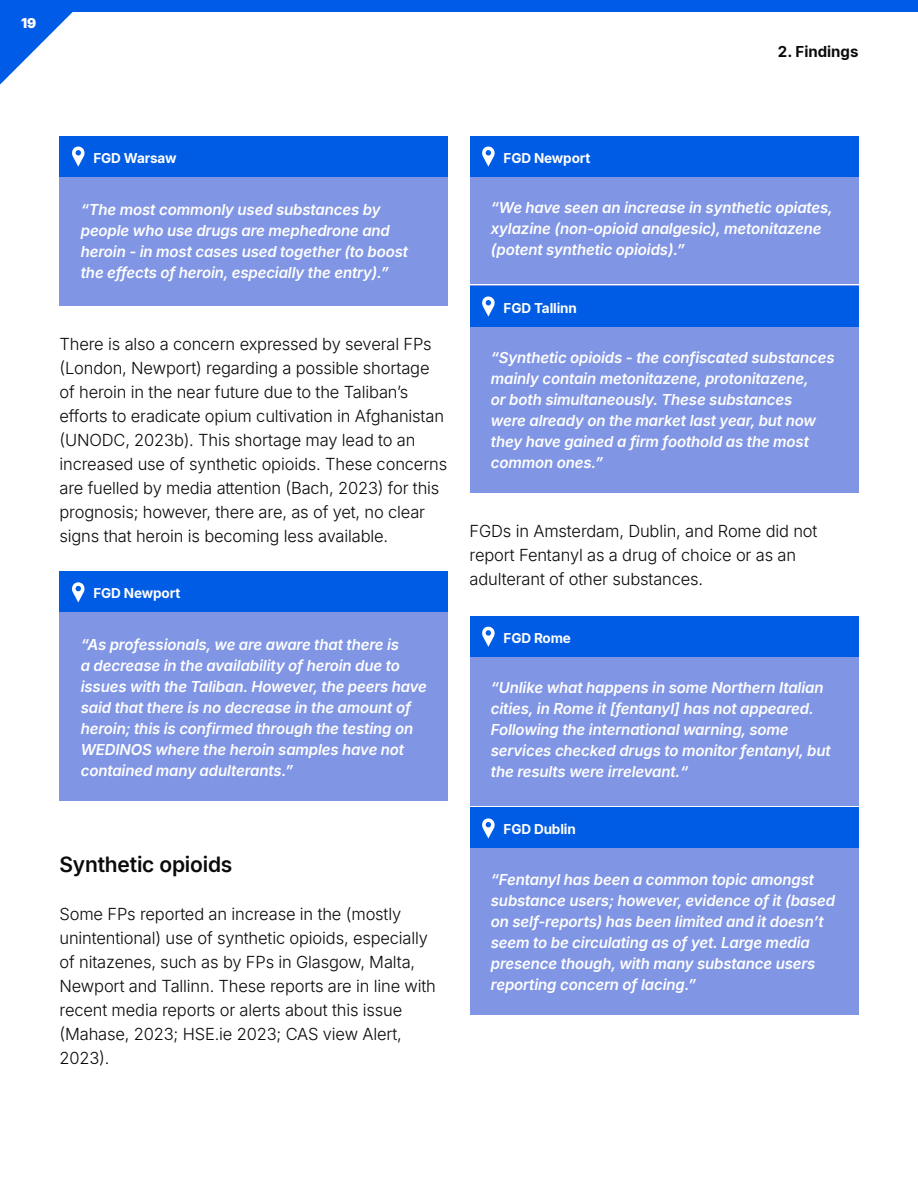
<style>
.page{position:relative;width:918px;height:1188px;background:#fff}
.page>*{position:absolute;margin:0;border:0;box-sizing:border-box;transform-origin:0 0}
.t1{font:600 21px "Inter";letter-spacing:-.01em;color:#0a0a0a}
.t2{font:300 16.5px/24px "Inter";letter-spacing:-.01em;color:#0a0a0a}
.t3{font:italic 600 15px/21px "Inter";letter-spacing:-.01em;color:#fff}
.t4{font:700 15px "Inter";color:#0a0a0a}
.t5{font:700 13.5px "Inter";letter-spacing:-.01em;color:#fff}
.t6{font:900 13.5px "Inter";color:#fff}
</style>
<div class="page">
<svg style="left:0;top:12px;width:73px;height:73px"></svg>
<div style="left:0;top:0;width:918px;height:12px;background:#005ce6"></div>
<div style="left:60px;top:158px;width:388px;height:148px;background:#8095e4"></div>
<div style="left:60px;top:572px;width:388px;height:228px;background:#8095e4"></div>
<div style="left:470px;top:136px;width:388px;height:147px;background:#8095e4"></div>
<div style="left:470px;top:286px;width:388px;height:207px;background:#8095e4"></div>
<div style="left:470px;top:616px;width:388px;height:189px;background:#8095e4"></div>
<div style="left:470px;top:808px;width:388px;height:207px;background:#8095e4"></div>
<div style="left:60px;top:136px;width:388px;height:40px;background:#005ce5"></div>
<svg style="left:72px;top:147px;width:13px;height:20px"></svg>
<div style="left:60px;top:572px;width:388px;height:40px;background:#005ce5"></div>
<svg style="left:72px;top:582px;width:13px;height:20px"></svg>
<div style="left:470px;top:136px;width:388px;height:40px;background:#005ce5"></div>
<svg style="left:482px;top:147px;width:13px;height:20px"></svg>
<div style="left:470px;top:286px;width:388px;height:40px;background:#005ce5"></div>
<svg style="left:482px;top:297px;width:13px;height:20px"></svg>
<div style="left:470px;top:616px;width:388px;height:41px;background:#005ce5"></div>
<svg style="left:482px;top:627px;width:13px;height:20px"></svg>
<div style="left:470px;top:808px;width:388px;height:40px;background:#005ce5"></div>
<svg style="left:482px;top:818px;width:13px;height:21px"></svg>
<p class="t6" style="left:21px;top:15px;width:17px">19</p>
<p class="t4" style="left:778px;top:42px;width:82px">2. Findings</p>
<p class="t5" style="left:94px;top:150px;width:85px">FGD Warsaw</p>
<p class="t3" style="left:81px;top:199px;width:329px">“The most commonly used substances by people who use drugs are mephedrone and heroin - in most cases used together (to boost the effects of heroin, especially the entry).”</p>
<p class="t2" style="left:60px;top:332px;width:389px">There is also a concern expressed by several FPs (London, Newport) regarding a possible shortage of heroin in the near future due to the Taliban’s efforts to eradicate opium cultivation in Afghanistan (UNODC, 2023b). This shortage may lead to an increased use of synthetic opioids. These concerns are fuelled by media attention (Bach, 2023) for this prognosis; however, there are, as of yet, no clear signs that heroin is becoming less available.</p>
<p class="t5" style="left:94px;top:585px;width:88px">FGD Newport</p>
<p class="t3" style="left:81px;top:634px;width:348px">“As professionals, we are aware that there is<br>a decrease in the availability of heroin due to issues with the Taliban. However, the peers have said that there is no decrease in the amount of heroin; this is confirmed through the testing on WEDINOS where the heroin samples have not contained many adulterants.”</p>
<h1 class="t1" style="left:60px;top:851px;width:174px">Synthetic opioids</h1>
<p class="t2" style="left:60px;top:902px;width:378px">Some FPs reported an increase in the (mostly unintentional) use of synthetic opioids, especially of nitazenes, such as by FPs in Glasgow, Malta, Newport and Tallinn. These reports are in line with recent media reports or alerts about this issue (Mahase, 2023; HSE.ie 2023; CAS view Alert, 2023).</p>
<p class="t5" style="left:504px;top:150px;width:88px">FGD Newport</p>
<p class="t3" style="left:491px;top:197px;width:344px">“We have seen an increase in synthetic opiates, xylazine (non-opioid analgesic), metonitazene (potent synthetic opioids).”</p>
<p class="t5" style="left:504px;top:299px;width:75px">FGD Tallinn</p>
<p class="t3" style="left:491px;top:347px;width:345px">“Synthetic opioids - the confiscated substances mainly contain metonitazene, protonitazene,<br>or both simultaneously. These substances<br>were already on the market last year, but now they have gained a firm foothold as the most common ones.”</p>
<p class="t2" style="left:470px;top:519px;width:349px">FGDs in Amsterdam, Dublin, and Rome did not report Fentanyl as a drug of choice or as an adulterant of other substances.</p>
<p class="t5" style="left:504px;top:630px;width:69px">FGD Rome</p>
<p class="t3" style="left:491px;top:677px;width:341px">“Unlike what happens in some Northern Italian cities, in Rome it [fentanyl] has not appeared.<br>Following the international warning, some services checked drugs to monitor fentanyl, but the results were irrelevant.“</p>
<p class="t5" style="left:504px;top:821px;width:74px">FGD Dublin</p>
<p class="t3" style="left:491px;top:869px;width:346px">“Fentanyl has been a common topic amongst substance users; however, evidence of it (based on self-reports) has been limited and it doesn’t seem to be circulating as of yet. Large media presence though, with many substance users reporting concern of lacing.”</p>
</div>
